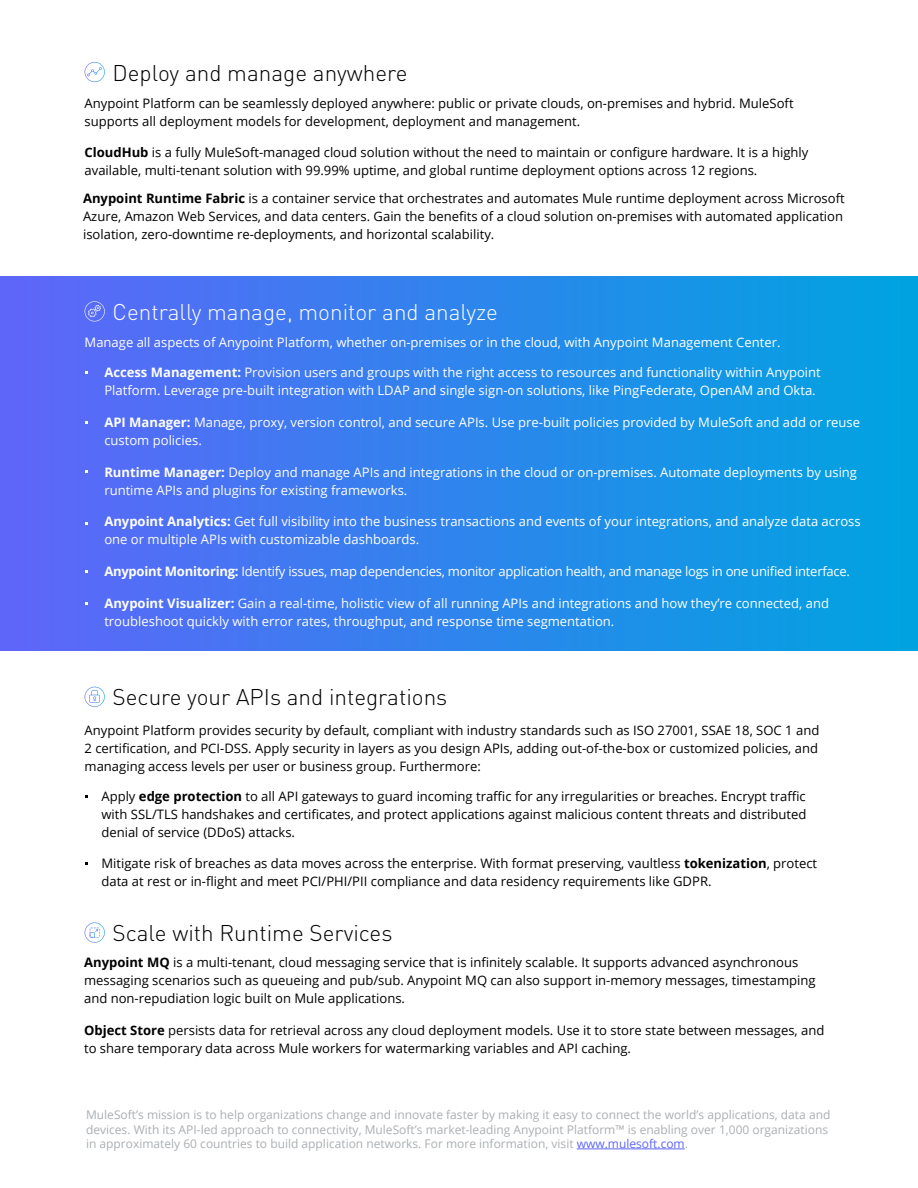
<style>
.page{position:relative;width:918px;height:1188px;background:#fff}
.page>*{position:absolute;margin:0;border:0;box-sizing:border-box;transform-origin:0 0}
.Bullets{font:300 22.5px "DIN Pro";color:#000}
.Bullets-2{font:300 22.5px "DIN Pro";color:#fff}
.Bullets-3{font:13.05px/18px "Open Sans";color:#000}
.Bullets-4{font:13.05px/18px "Open Sans";color:#fff}
.Bullets-5{font:13.05px "Open Sans";letter-spacing:-.02em;color:#fff}
.t1{font:12px/14.4px "Open Sans";color:#abafb3}
.s1{font-weight:700}
.s2{color:#5e66f9}
</style>
<div class="page">
<hr style="left:577px;top:1149px;width:108px;height:1px;background:#5e66f9">
<div style="left:0;top:276px;width:918px;height:375px;background:linear-gradient(to right,#6065f9,#00a4e0)"></div>
<svg style="left:85px;top:62px;width:20px;height:20px"></svg>
<svg style="left:85px;top:687px;width:20px;height:20px"></svg>
<svg style="left:85px;top:301px;width:20px;height:20px"></svg>
<svg style="left:85px;top:922px;width:20px;height:21px"></svg>
<p class="Bullets" style="left:113px;top:55px;width:296px">Deploy and manage anywhere</p>
<p class="Bullets-3" style="left:85px;top:94px;width:711px">Anypoint Platform can be seamlessly deployed anywhere: public or private clouds, on-premises and hybrid. MuleSoft supports all deployment models for development, deployment and management.</p>
<p class="Bullets-3" style="left:85px;top:143px;width:725px"><span class="s1">CloudHub</span> is a fully MuleSoft-managed cloud solution without the need to maintain or configure hardware. It is a highly available, multi-tenant solution with 99.99% uptime, and global runtime deployment options across 12 regions.</p>
<p class="Bullets-3" style="left:83px;top:189px;width:763px"><span class="s1">Anypoint Runtime Fabric</span> is a container service that orchestrates and automates Mule runtime deployment across Microsoft<br>Azure, Amazon Web Services, and data centers. Gain the benefits of a cloud solution on-premises with automated application isolation, zero-downtime re-deployments, and horizontal scalability.</p>
<p class="Bullets-2" style="left:113px;top:295px;width:387px">Centrally manage, monitor and analyze</p>
<p class="Bullets-4" style="left:85px;top:333px;width:697px">Manage all aspects of Anypoint Platform, whether on-premises or in the cloud, with Anypoint Management Center.</p>
<p class="Bullets-4" style="left:104px;top:363px;width:718px"><span class="s1">Access Management:</span> Provision users and groups with the right access to resources and functionality within Anypoint<br>Platform. Leverage pre-built integration with LDAP and single sign-on solutions, like PingFederate, OpenAM and Okta.</p>
<p class="Bullets-4" style="left:104px;top:413px;width:757px"><span class="s1">API Manager:</span> Manage, proxy, version control, and secure APIs. Use pre-built policies provided by MuleSoft and add or reuse custom policies.</p>
<p class="Bullets-4" style="left:104px;top:463px;width:754px"><span class="s1">Runtime Manager:</span> Deploy and manage APIs and integrations in the cloud or on-premises. Automate deployments by using runtime APIs and plugins for existing frameworks.</p>
<p class="Bullets-4" style="left:104px;top:512px;width:758px"><span class="s1">Anypoint Analytics:</span> Get full visibility into the business transactions and events of your integrations, and analyze data across one or multiple APIs with customizable dashboards.</p>
<p class="Bullets-5" style="left:104px;top:562px;width:747px"><span class="s1">Anypoint Monitoring:</span> Identify issues, map dependencies, monitor application health, and manage logs in one unified interface.</p>
<p class="Bullets-4" style="left:104px;top:594px;width:726px"><span class="s1">Anypoint Visualizer:</span> Gain a real-time, holistic view of all running APIs and integrations and how they’re connected, and troubleshoot quickly with error rates, throughput, and response time segmentation.</p>
<p class="Bullets" style="left:113px;top:680px;width:336px">Secure your APIs and integrations</p>
<p class="Bullets-3" style="left:85px;top:721px;width:736px;text-align:justify">Anypoint Platform provides security by default, compliant with industry standards such as ISO 27001, SSAE 18, SOC 1 and 2 certification, and PCI-DSS. Apply security in layers as you design APIs, adding out-of-the-box or customized policies, and managing access levels per user or business group. Furthermore:</p>
<p class="Bullets-3" style="left:101px;top:787px;width:706px;text-align:justify">Apply <span class="s1">edge protection</span> to all API gateways to guard incoming traffic for any irregularities or breaches. Encrypt traffic with SSL/TLS handshakes and certificates, and protect applications against malicious content threats and distributed denial of service (DDoS) attacks.</p>
<p class="Bullets-3" style="left:101px;top:854px;width:717px">Mitigate risk of breaches as data moves across the enterprise. With format preserving, vaultless <span class="s1">tokenization</span>, protect data at rest or in-flight and meet PCI/PHI/PII compliance and data residency requirements like GDPR.</p>
<p class="Bullets" style="left:113px;top:916px;width:281px">Scale with Runtime Services</p>
<p class="Bullets-3" style="left:84px;top:953px;width:733px"><span class="s1">Anypoint MQ</span> is a multi-tenant, cloud messaging service that is infinitely scalable. It supports advanced asynchronous messaging scenarios such as queueing and pub/sub. Anypoint MQ can also support in-memory messages, timestamping and non-repudiation logic built on Mule applications.</p>
<p class="Bullets-3" style="left:84px;top:1021px;width:742px"><span class="s1">Object Store</span> persists data for retrieval across any cloud deployment models. Use it to store state between messages, and to share temporary data across Mule workers for watermarking variables and API caching.</p>
<p class="t1" style="left:86px;top:1107px;width:746px">MuleSoft’s mission is to help organizations change and innovate faster by making it easy to connect the world’s applications, data and devices. With its API-led approach to connectivity, MuleSoft’s market-leading Anypoint Platform™ is enabling over 1,000 organizations in approximately 60 countries to build application networks. For more information, visit <span class="s2">www.mulesoft.com</span>.</p>
</div>
